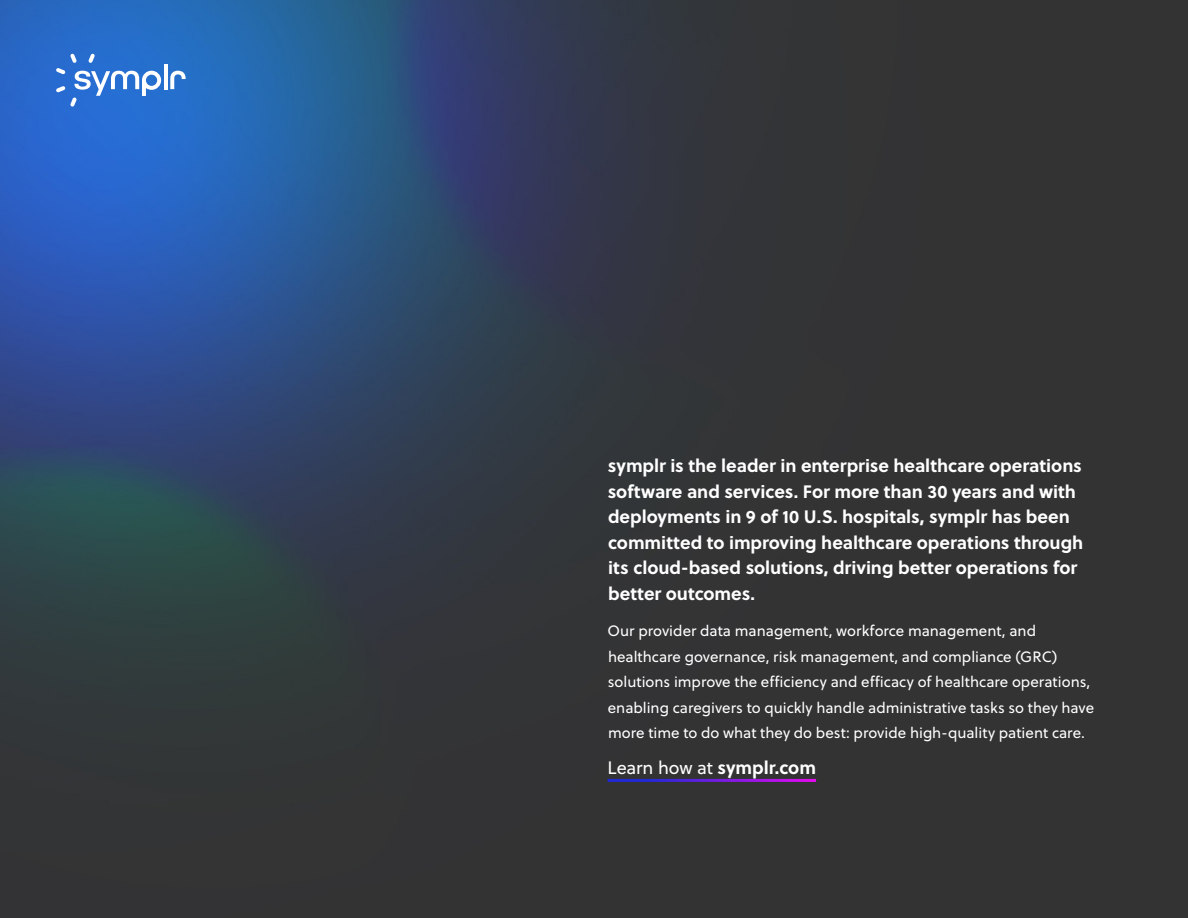
<style>
.page{position:relative;width:1188px;height:918px;background:#fff}
.page>*{position:absolute;margin:0;border:0;box-sizing:border-box;transform-origin:0 0}
.H4-Body_text_more_important{font:700 18px/25.5px "Soleil";letter-spacing:-.005em;color:#fff}
.H4-Body_text{font:18px "Soleil";letter-spacing:-.01em;color:#fff}
.H4-Body_text-2{font:15px/25.5px "Soleil";color:#fff}
.s1{font-weight:700}
</style>
<div class="page">
<img style="left:0;top:0;width:1188px;height:918px">
<hr style="left:164px;top:64px;width:3px;height:25px;background:#fff">
<svg style="left:170px;top:71px;width:16px;height:18px"></svg>
<svg style="left:56px;top:54px;width:105px;height:53px;background:#4c86d8"></svg>
<hr style="left:608px;top:779px;width:208px;height:3px;background:#fff">
<p class="H4-Body_text_more_important" style="left:608px;top:453px;width:477px">symplr is the leader in enterprise healthcare operations software and services. For more than 30 years and with deployments in 9 of 10 U.S. hospitals, symplr has been committed to improving healthcare operations through its cloud-based solutions, driving better operations for better outcomes.</p>
<p class="H4-Body_text-2" style="left:608px;top:619px;width:488px">Our provider data management, workforce management, and healthcare governance, risk management, and compliance (GRC) solutions improve the efficiency and efficacy of healthcare operations, enabling caregivers to quickly handle administrative tasks so they have more time to do what they do best: provide high-quality patient care.</p>
<p class="H4-Body_text" style="left:608px;top:757px;width:210px">Learn how at <span class="s1">symplr.com</span></p>
</div>
